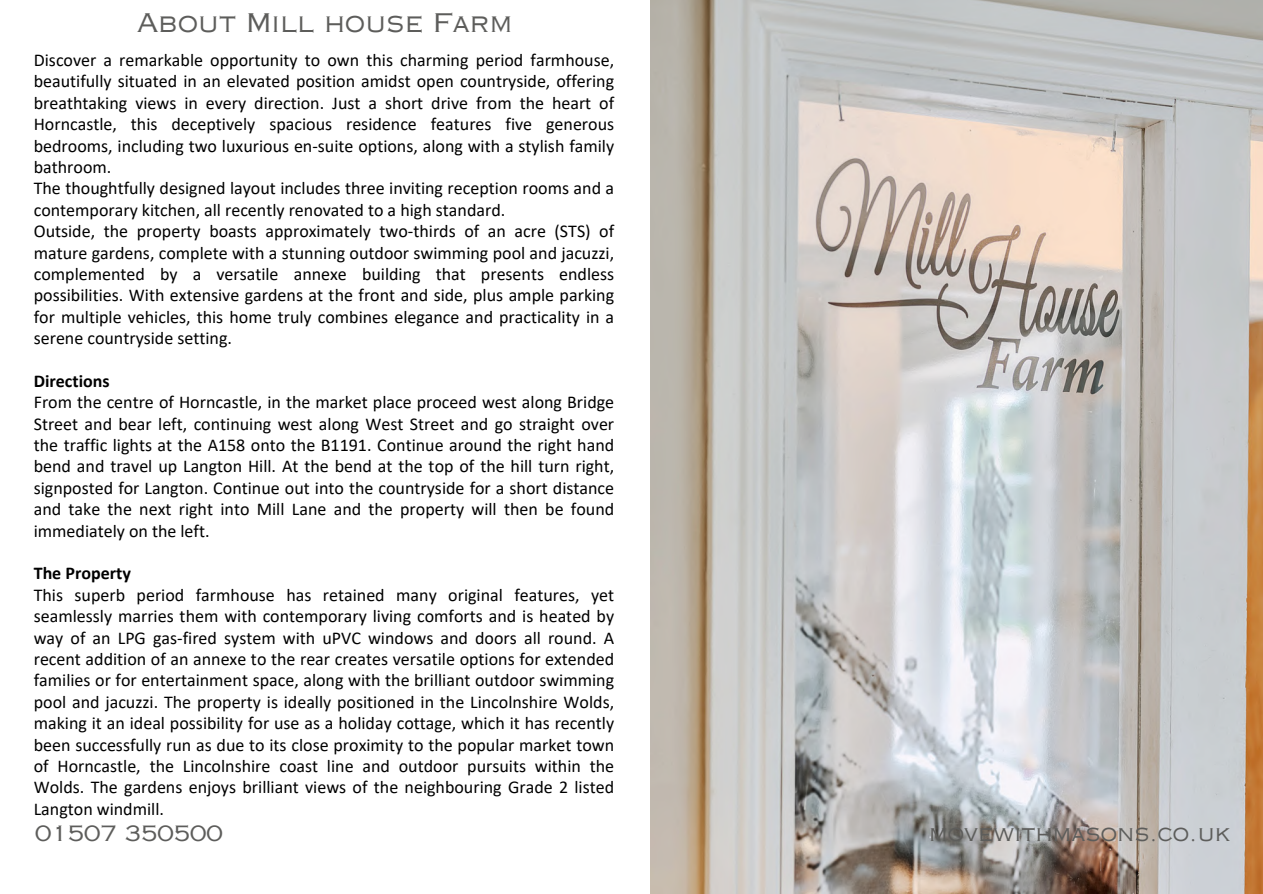
<style>
.page{position:relative;width:1263px;height:894px;background:#fff}
.page>*{position:absolute;margin:0;border:0;box-sizing:border-box;transform-origin:0 0}
.t1{font:25.5px "Copperplate Gothic LT Pro 32 AB";color:#5d5d5b}
.t2{font:21px "Copperplate Gothic LT Pro 32 AB";color:#5d5d5b}
.t3{font:18px/21.3px "Calibri";color:#000;text-align:justify}
.t4{font:700 18px "Calibri";color:#000}
</style>
<div class="page">
<img style="left:651px;top:0;width:612px;height:893px">
<h1 class="t1" style="left:137px;top:13px;width:377px">About Mill house Farm</h1>
<p class="t3" style="left:34px;top:51px;width:582px;text-align:left">Discover a remarkable opportunity to own this charming period farmhouse, beautifully situated in an elevated position amidst open countryside, offering breathtaking views in every direction. Just a short drive from the heart of Horncastle, this deceptively spacious residence features five generous bedrooms, including two luxurious en-suite options, along with a stylish family bathroom.<br>The thoughtfully designed layout includes three inviting reception rooms and a contemporary kitchen, all recently renovated to a high standard.<br>Outside, the property boasts approximately two-thirds of an acre (STS) of mature gardens, complete with a stunning outdoor swimming pool and jacuzzi, complemented by a versatile annexe building that presents endless possibilities. With extensive gardens at the front and side, plus ample parking for multiple vehicles, this home truly combines elegance and practicality in a serene countryside setting.</p>
<p class="t4" style="left:34px;top:373px;width:77px">Directions</p>
<p class="t3" style="left:34px;top:393px;width:582px">From the centre of Horncastle, in the market place proceed west along Bridge Street and bear left, continuing west along West Street and go straight over the traffic lights at the A158 onto the B1191. Continue around the right hand bend and travel up Langton Hill. At the bend at the top of the hill turn right, signposted for Langton. Continue out into the countryside for a short distance and take the next right into Mill Lane and the property will then be found immediately on the left.</p>
<p class="t4" style="left:34px;top:565px;width:99px">The Property</p>
<p class="t3" style="left:34px;top:585px;width:582px">This superb period farmhouse has retained many original features, yet seamlessly marries them with contemporary living comforts and is heated by way of an LPG gas-fired system with uPVC windows and doors all round. A recent addition of an annexe to the rear creates versatile options for extended families or for entertainment space, along with the brilliant outdoor swimming pool and jacuzzi. The property is ideally positioned in the Lincolnshire Wolds, making it an ideal possibility for use as a holiday cottage, which it has recently been successfully run as due to its close proximity to the popular market town of Horncastle, the Lincolnshire coast line and outdoor pursuits within the Wolds. The gardens enjoys brilliant views of the neighbouring Grade 2 listed Langton windmill.</p>
<p class="t2" style="left:35px;top:825px;width:189px">01507 350500</p>
<p class="t2" style="left:929px;top:825px;width:302px">movewithmasons.co.uk</p>
</div>
